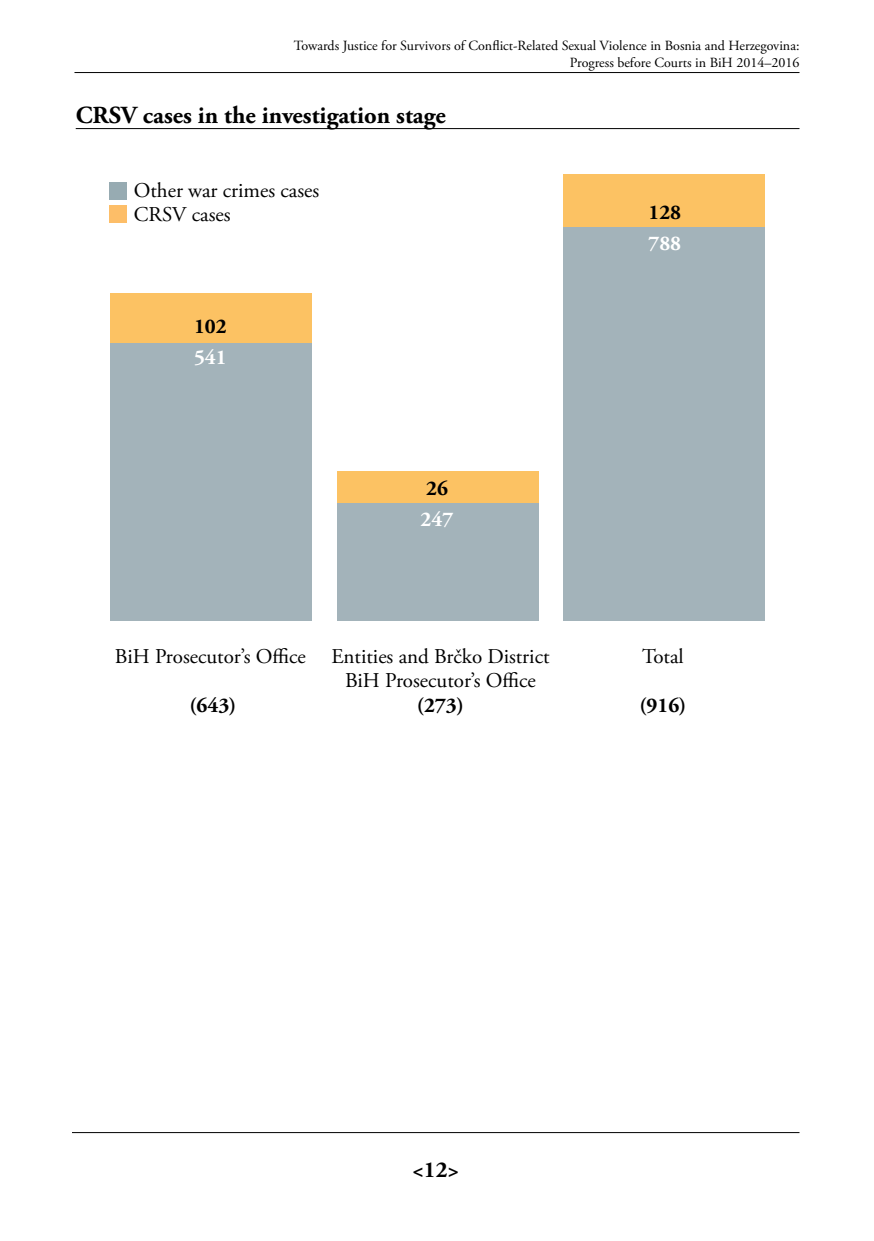
<style>
.page{position:relative;width:874px;height:1241px;background:#fff}
.page>*{position:absolute;margin:0;border:0;box-sizing:border-box;transform-origin:0 0}
.t1{font:700 24.5px "Adobe Garamond Pro";color:#000}
.t2{font:700 22.75px "Adobe Garamond Pro";color:#000}
.t3{font:21px/24.5px "Adobe Garamond Pro";letter-spacing:-.01em;color:#000;text-align:center}
.t4{font:700 21px "Adobe Garamond Pro";color:#000}
.t5{font:700 21px "Adobe Garamond Pro";color:#fff}
.t6{font:14px/17.5px "Adobe Garamond Pro";color:#000;text-align:right}
</style>
<div class="page">
<hr style="left:72px;top:1131px;width:727px;height:1px;background:#000">
<hr style="left:74px;top:72px;width:725px;height:1px;background:#000">
<div style="left:110px;top:293px;width:201px;height:327px;background:#a3b3ba"></div>
<div style="left:110px;top:293px;width:201px;height:49px;background:#fcc263"></div>
<div style="left:337px;top:471px;width:201px;height:149px;background:#a3b3ba"></div>
<div style="left:563px;top:174px;width:201px;height:446px;background:#a3b3ba"></div>
<div style="left:563px;top:174px;width:201px;height:52px;background:#fcc263"></div>
<div style="left:337px;top:471px;width:201px;height:32px;background:#fcc263"></div>
<hr style="left:76px;top:128px;width:723px;height:1px;background:#000">
<div style="left:109px;top:182px;width:17px;height:18px;background:#97abb2"></div>
<div style="left:109px;top:205px;width:17px;height:17px;background:#fdbe68"></div>
<p class="t6" style="left:294px;top:37px;width:507px">Towards Justice for Survivors of Conflict-Related Sexual Violence in Bosnia and Herzegovina:<br>Progress before Courts in BiH 2014–2016</p>
<h1 class="t1" style="left:76px;top:101px;width:371px">CRSV cases in the investigation stage</h1>
<h3 class="t3" style="left:134px;top:178px;width:187px;text-align:left">Other war crimes cases<br>CRSV cases</h3>
<h3 class="t4" style="left:194px;top:314px;width:34px">102</h3>
<h3 class="t5" style="left:194px;top:345px;width:34px">541</h3>
<h3 class="t4" style="left:426px;top:476px;width:23px">26</h3>
<h3 class="t5" style="left:420px;top:506px;width:34px">247</h3>
<h3 class="t3" style="left:115px;top:644px;width:192px">BiH Prosecutor’s Office</h3>
<h3 class="t4" style="left:189px;top:692px;width:49px">(643)</h3>
<h3 class="t3" style="left:331px;top:644px;width:219px">Entities and Brčko District<br>BiH Prosecutor’s Office</h3>
<h3 class="t4" style="left:417px;top:692px;width:49px">(273)</h3>
<h3 class="t4" style="left:648px;top:200px;width:34px">128</h3>
<h3 class="t5" style="left:648px;top:231px;width:34px">788</h3>
<h3 class="t3" style="left:641px;top:644px;width:43px">Total</h3>
<h3 class="t4" style="left:639px;top:692px;width:49px">(916)</h3>
<h2 class="t2" style="left:412px;top:1156px;width:49px">&lt;12&gt;</h2>
</div>
